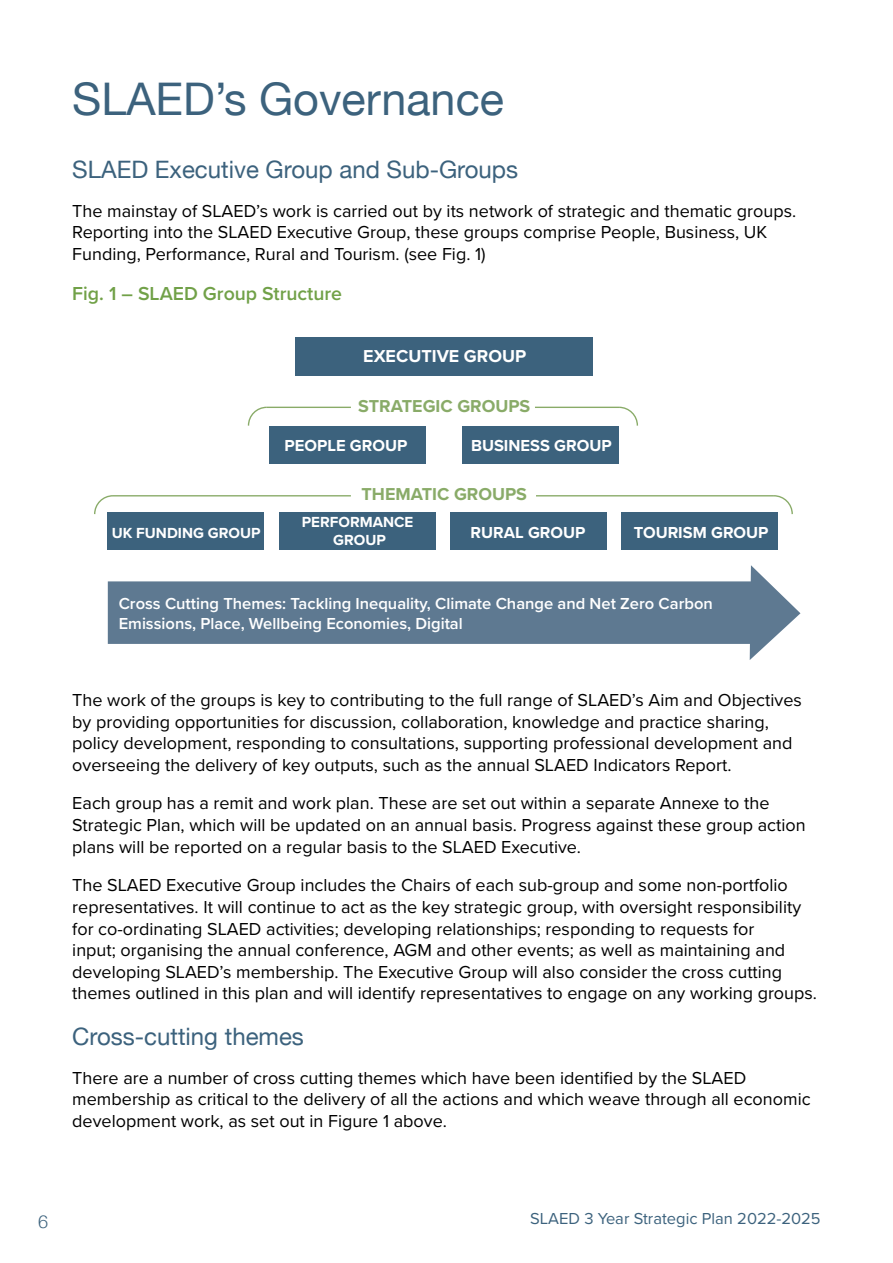
<style>
.page{position:relative;width:893px;height:1263px;background:#fff}
.page>*{position:absolute;margin:0;border:0;box-sizing:border-box;transform-origin:0 0}
.t1{font:45px "Helvetica Neue";color:#3c627d}
.t2{font:24px "Helvetica Neue";color:#3c627d}
.table_title{font:600 19.5px "Proxima Nova";color:#71a148}
.body_text{font:18px/21.6px "Proxima Nova";color:#000}
.t3{font:300 18px "Helvetica Neue";color:#3c627d}
.t4{font:700 17.85px "Proxima Nova";color:#89ab68}
.t5{font:700 17.85px "Proxima Nova";color:#fff}
.t6{font:600 16.5px/19.8px "Proxima Nova";color:#fff}
.t7{font:700 16.5px "Proxima Nova";color:#fff}
.t8{font:16.5px "Proxima Nova";color:#3c627d}
.t9{font:700 15.15px/18.1px "Proxima Nova";color:#fff;text-align:center}
</style>
<div class="page">
<div style="left:270px;top:426px;width:156px;height:37px;background:#3c627d"></div>
<div style="left:296px;top:337px;width:297px;height:38px;background:#3c627d"></div>
<div style="left:462px;top:426px;width:156px;height:37px;background:#3c627d"></div>
<div style="left:108px;top:512px;width:156px;height:37px;background:#3c627d"></div>
<div style="left:279px;top:512px;width:156px;height:37px;background:#3c627d"></div>
<div style="left:450px;top:512px;width:156px;height:37px;background:#3c627d"></div>
<div style="left:622px;top:513px;width:156px;height:37px;background:#3c627d"></div>
<svg style="left:108px;top:565px;width:692px;height:95px;fill:#5e7991"></svg>
<hr style="left:267px;top:407px;width:84px;height:1px;background:#89ab68">
<svg style="left:247px;top:406px;width:21px;height:20px"></svg>
<hr style="left:113px;top:495px;width:238px;height:1px;background:#89ab68">
<svg style="left:94px;top:495px;width:20px;height:20px"></svg>
<hr style="left:536px;top:495px;width:238px;height:1px;background:#89ab68">
<svg style="left:772px;top:495px;width:21px;height:20px"></svg>
<hr style="left:535px;top:407px;width:84px;height:1px;background:#89ab68">
<svg style="left:618px;top:406px;width:20px;height:21px"></svg>
<h2 class="t1" style="left:72px;top:67px;width:433px">SLAED’s Governance</h2>
<h3 class="t2" style="left:72px;top:152px;width:447px">SLAED Executive Group and Sub-Groups</h3>
<p class="body_text" style="left:72px;top:199px;width:725px">The mainstay of SLAED’s work is carried out by its network of strategic and thematic groups.<br>Reporting into the SLAED Executive Group, these groups comprise People, Business, UK<br>Funding, Performance, Rural and Tourism. (see Fig. 1)</p>
<h5 class="table_title" style="left:72px;top:279px;width:271px">Fig. 1 – SLAED Group Structure</h5>
<p class="t5" style="left:363px;top:343px;width:164px">EXECUTIVE GROUP</p>
<p class="t4" style="left:358px;top:393px;width:174px">STRATEGIC GROUPS</p>
<p class="t7" style="left:284px;top:433px;width:124px">PEOPLE GROUP</p>
<p class="t7" style="left:471px;top:433px;width:142px">BUSINESS GROUP</p>
<p class="t4" style="left:361px;top:481px;width:167px">THEMATIC GROUPS</p>
<p class="t9" style="left:112px;top:523px;width:150px">UK FUNDING GROUP</p>
<p class="t9" style="left:302px;top:513px;width:113px">PERFORMANCE<br>GROUP</p>
<p class="t7" style="left:471px;top:520px;width:116px">RURAL GROUP</p>
<p class="t7" style="left:634px;top:520px;width:136px">TOURISM GROUP</p>
<p class="t6" style="left:119px;top:593px;width:596px">Cross Cutting Themes: Tackling Inequality, Climate Change and Net Zero Carbon<br>Emissions, Place, Wellbeing Economies, Digital</p>
<p class="body_text" style="left:72px;top:688px;width:731px">The work of the groups is key to contributing to the full range of SLAED’s Aim and Objectives by providing opportunities for discussion, collaboration, knowledge and practice sharing, policy development, responding to consultations, supporting professional development and overseeing the delivery of key outputs, such as the annual SLAED Indicators Report.</p>
<p class="body_text" style="left:72px;top:792px;width:735px">Each group has a remit and work plan. These are set out within a separate Annexe to the<br>Strategic Plan, which will be updated on an annual basis. Progress against these group action plans will be reported on a regular basis to the SLAED Executive.</p>
<p class="body_text" style="left:72px;top:874px;width:746px">The SLAED Executive Group includes the Chairs of each sub-group and some non-portfolio representatives. It will continue to act as the key strategic group, with oversight responsibility for co-ordinating SLAED activities; developing relationships; responding to requests for<br>input; organising the annual conference, AGM and other events; as well as maintaining and developing SLAED’s membership. The Executive Group will also consider the cross cutting themes outlined in this plan and will identify representatives to engage on any working groups.</p>
<h3 class="t2" style="left:72px;top:1019px;width:233px">Cross-cutting themes</h3>
<p class="body_text" style="left:72px;top:1066px;width:740px">There are a number of cross cutting themes which have been identified by the SLAED membership as critical to the delivery of all the actions and which weave through all economic development work, as set out in Figure 1 above.</p>
<p class="t3" style="left:38px;top:1207px;width:12px">6</p>
<p class="t8" style="left:530px;top:1206px;width:292px">SLAED 3 Year Strategic Plan 2022-2025</p>
</div>
